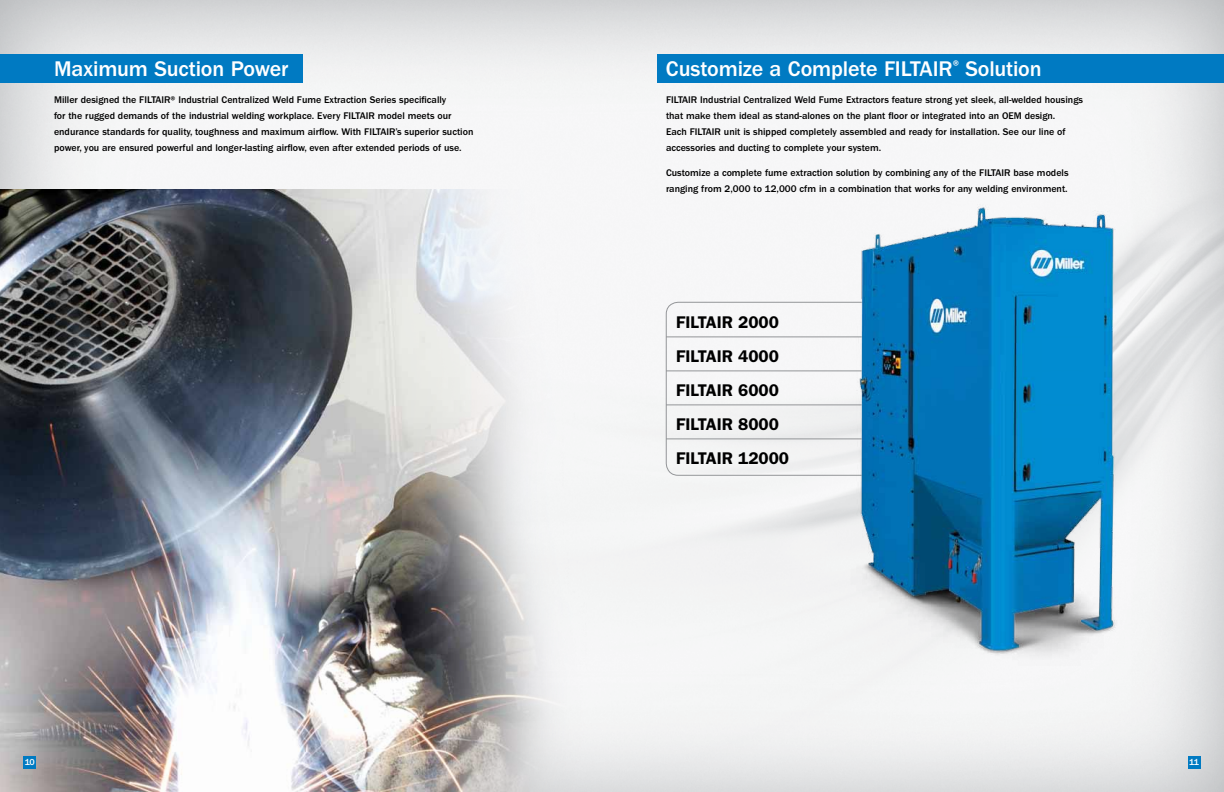
<style>
.page{position:relative;width:1224px;height:792px;background:#fff}
.page>*{position:absolute;margin:0;border:0;box-sizing:border-box;transform-origin:0 0}
.t1{font:500 22px "ITC Franklin Gothic Std";letter-spacing:-.01em;color:#fff}
.t2{font:600 17px/34px "ITC Franklin Gothic Std";color:#000}
.t3{font:500 10px/16px "ITC Franklin Gothic Std";color:#000}
.t4{font:500 9px "ITC Franklin Gothic Std";color:#fff}
</style>
<div class="page">
<img style="left:0;top:0;width:1224px;height:792px">
<img style="left:0;top:189px;width:612px;height:603px">
<div style="left:0;top:54px;width:303px;height:29px;background:#007ac2"></div>
<div style="left:657px;top:54px;width:567px;height:29px;background:#007ac2"></div>
<div style="left:24px;top:756px;width:12px;height:12px;background:#007ac2"></div>
<div style="left:1188px;top:756px;width:12px;height:12px;background:#007ac2"></div>
<hr style="left:666px;top:337px;width:418px;height:1px;background:#939598">
<hr style="left:666px;top:371px;width:418px;height:1px;background:#939598">
<hr style="left:666px;top:405px;width:418px;height:1px;background:#939598">
<hr style="left:666px;top:439px;width:418px;height:1px;background:#939598">
<img style="left:827px;top:193px;width:321px;height:487px">
<h1 class="t1" style="left:54px;top:56px;width:236px">Maximum Suction Power</h1>
<h1 class="t1" style="left:666px;top:56px;width:377px">Customize a Complete FILTAIR<sup>®</sup> Solution</h1>
<p class="t3" style="left:54px;top:91px;width:421px">Miller designed the FILTAIR® Industrial Centralized Weld Fume Extraction Series specifically<br>for the rugged demands of the industrial welding workplace. Every FILTAIR model meets our endurance standards for quality, toughness and maximum airflow. With FILTAIR’s superior suction power, you are ensured powerful and longer-lasting airflow, even after extended periods of use.</p>
<p class="t3" style="left:666px;top:91px;width:419px">FILTAIR Industrial Centralized Weld Fume Extractors feature strong yet sleek, all-welded housings that make them ideal as stand-alones on the plant floor or integrated into an OEM design.<br>Each FILTAIR unit is shipped completely assembled and ready for installation. See our line of accessories and ducting to complete your system.</p>
<p class="t3" style="left:666px;top:164px;width:404px">Customize a complete fume extraction solution by combining any of the FILTAIR base models ranging from 2,000 to 12,000 cfm in a combination that works for any welding environment.</p>
<h2 class="t2" style="left:676px;top:305px;width:114px">FILTAIR 2000<br>FILTAIR 4000<br>FILTAIR 6000<br>FILTAIR 8000<br>FILTAIR 12000</h2>
<p class="t4" style="left:25px;top:757px;width:12px">10</p>
<p class="t4" style="left:1189px;top:757px;width:12px">11</p>
</div>
